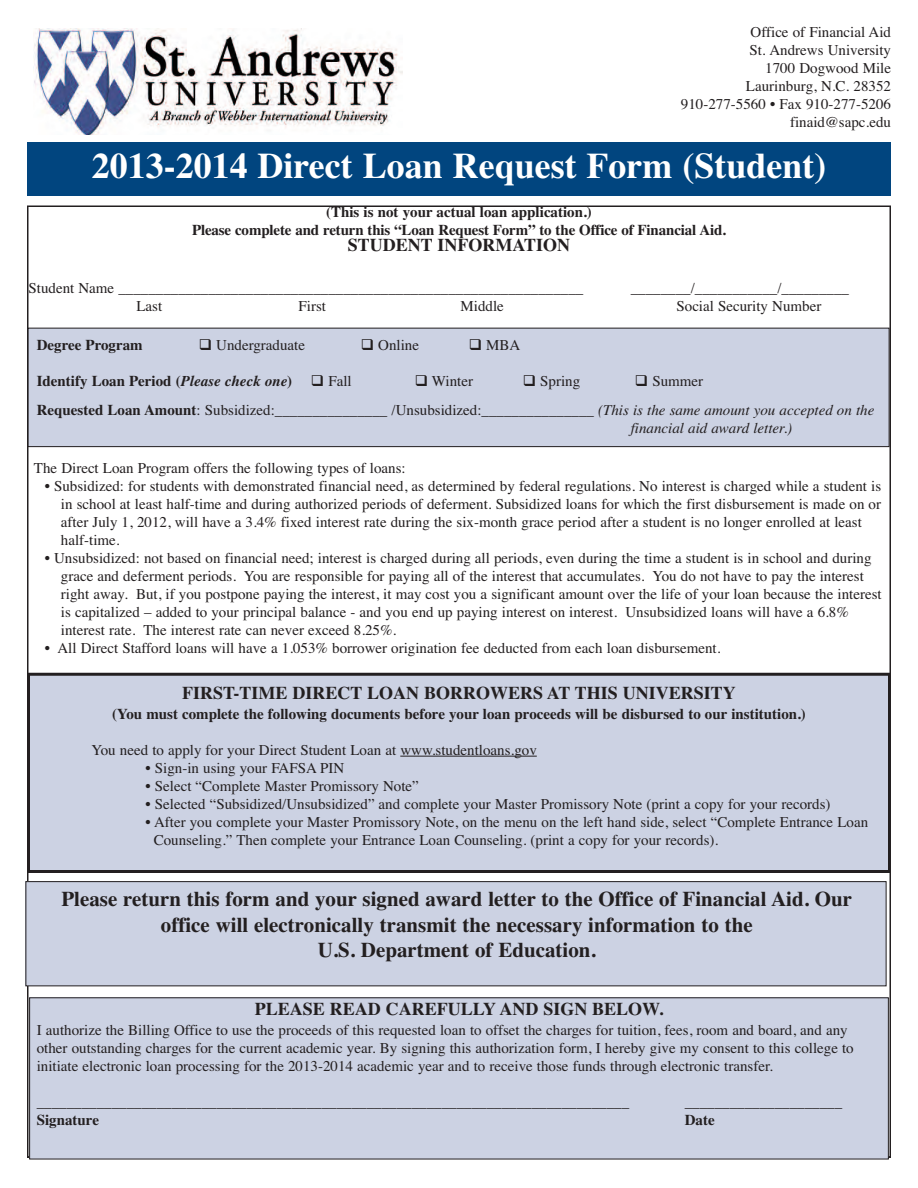
<style>
.page{position:relative;width:918px;height:1188px;background:#fff}
.page>*{position:absolute;margin:0;border:0;box-sizing:border-box;transform-origin:0 0}
.t1{font:700 36px "Times";color:#fff}
.t2{font:700 21px/25.2px "Times";color:#231f20;text-align:center}
.t3{font:700 18px "Times";color:#231f20}
.t4{font:15px/18px "Times";color:#231f20}
.t5{font:700 15px/18px "Times";color:#231f20;text-align:center}
.t6{font:italic 15px "Times";color:#231f20}
.s1{font-style:italic}
.s2{font-weight:400}
.s3{font-weight:700}
</style>
<div class="page">
<img style="left:33px;top:28px;width:369px;height:107px">
<div style="left:27px;top:142px;width:864px;height:54px;background:#01457f"></div>
<div style="left:26px;top:882px;width:860px;height:104px;background:#ccd2e3"></div>
<div style="left:26px;top:881px;width:860px;height:105px;border:1px solid #231f20"></div>
<div style="left:30px;top:998px;width:858px;height:161px;background:#ccd2e3"></div>
<div style="left:29px;top:997px;width:860px;height:162px;border:1px solid #231f20"></div>
<div style="left:28px;top:328px;width:861px;height:119px;background:#ccd2e3"></div>
<div style="left:28px;top:328px;width:861px;height:119px;border:1px solid #231f20"></div>
<div style="left:28px;top:674px;width:862px;height:198px;background:#ccd2e3"></div>
<div style="left:27px;top:673px;width:864px;height:200px;border:3px solid #231f20"></div>
<hr style="left:400px;top:756px;width:137px;height:1px;background:#231f20">
<p class="t4" style="left:681px;top:23px;width:212px;text-align:right">Office of Financial Aid<br>St. Andrews University<br>1700 Dogwood Mile<br>Laurinburg, N.C. 28352<br>910-277-5560 • Fax 910-277-5206 finaid@sapc.edu</p>
<h1 class="t1" style="left:92px;top:145px;width:736px">2013-2014 Direct Loan Request Form (Student)</h1>
<p class="t5" style="left:192px;top:203px;width:535px">(This is not your actual loan application.)<br>Please complete and return this “Loan Request Form” to the Office of Financial Aid.</p>
<p class="t3" style="left:348px;top:234px;width:224px">STUDENT INFORMATION</p>
<p class="t4" style="left:28px;top:279px;width:556px">Student Name ______________________________________________________________</p>
<p class="t4" style="left:631px;top:279px;width:220px">________/___________/_________</p>
<p class="t4" style="left:136px;top:297px;width:27px">Last</p>
<p class="t4" style="left:298px;top:297px;width:29px">First</p>
<p class="t4" style="left:460px;top:297px;width:45px">Middle</p>
<p class="t4" style="left:676px;top:297px;width:146px">Social Security Number</p>
<p class="t5" style="left:37px;top:336px;width:108px">Degree Program</p>
<p class="t4" style="left:199px;top:336px;width:108px">❑ Undergraduate</p>
<p class="t4" style="left:361px;top:336px;width:60px">❑ Online</p>
<p class="t4" style="left:469px;top:336px;width:53px">❑ MBA</p>
<p class="t5" style="left:37px;top:372px;width:316px">Identify Loan Period (<span class="s1">Please check one</span>) ❑ <span class="s2">Fall</span></p>
<p class="t4" style="left:415px;top:372px;width:60px">❑ Winter</p>
<p class="t4" style="left:523px;top:372px;width:59px">❑ Spring</p>
<p class="t4" style="left:37px;top:367px;width:839px;line-height:28.5px;text-indent:598px">❑ Summer<br><span class="s3">Requested Loan Amount</span>: Subsidized:_______________ /Unsubsidized:_______________ <span class="s1">(This is the same amount you accepted on the</span></p>
<p class="t6" style="left:631px;top:419px;width:163px">financial aid award letter.)</p>
<p class="t4" style="left:34px;top:459px;width:373px">The Direct Loan Program offers the following types of loans:</p>
<p class="t4" style="left:61px;top:477px;width:822px;text-indent:-16px">• Subsidized: for students with demonstrated financial need, as determined by federal regulations. No interest is charged while a student is in school at least half-time and during authorized periods of deferment. Subsidized loans for which the first disbursement is made on or after July 1, 2012, will have a 3.4% fixed interest rate during the six-month grace period after a student is no longer enrolled at least half-time.</p>
<p class="t4" style="left:61px;top:549px;width:822px;text-indent:-16px">• Unsubsidized: not based on financial need; interest is charged during all periods, even during the time a student is in school and during grace and deferment periods. You are responsible for paying all of the interest that accumulates. You do not have to pay the interest right away. But, if you postpone paying the interest, it may cost you a significant amount over the life of your loan because the interest is capitalized – added to your principal balance - and you end up paying interest on interest. Unsubsidized loans will have a 6.8% interest rate. The interest rate can never exceed 8.25%.</p>
<p class="t4" style="left:45px;top:639px;width:677px">• All Direct Stafford loans will have a 1.053% borrower origination fee deducted from each loan disbursement.</p>
<p class="t3" style="left:182px;top:683px;width:555px">FIRST-TIME DIRECT LOAN BORROWERS AT THIS UNIVERSITY</p>
<p class="t5" style="left:112px;top:705px;width:695px">(You must complete the following documents before your loan proceeds will be disbursed to our institution.)</p>
<p class="t4" style="left:91px;top:741px;width:447px">You need to apply for your Direct Student Loan at www.studentloans.gov</p>
<p class="t4" style="left:146px;top:759px;width:200px">• Sign-in using your FAFSA PIN</p>
<p class="t4" style="left:146px;top:777px;width:275px">• Select “Complete Master Promissory Note”</p>
<p class="t4" style="left:146px;top:795px;width:687px">• Selected “Subsidized/Unsubsidized” and complete your Master Promissory Note (print a copy for your records)</p>
<p class="t4" style="left:154px;top:813px;width:716px;text-indent:-8px">• After you complete your Master Promissory Note, on the menu on the left hand side, select “Complete Entrance Loan<br>Counseling.” Then complete your Entrance Loan Counseling. (print a copy for your records).</p>
<h2 class="t2" style="left:61px;top:887px;width:792px">Please return this form and your signed award letter to the Office of Financial Aid. Our office will electronically transmit the necessary information to the<br>U.S. Department of Education.</h2>
<p class="t3" style="left:255px;top:998px;width:410px">PLEASE READ CAREFULLY AND SIGN BELOW.</p>
<p class="t4" style="left:37px;top:1020px;width:819px">I authorize the Billing Office to use the proceeds of this requested loan to offset the charges for tuition, fees, room and board, and any other outstanding charges for the current academic year. By signing this authorization form, I hereby give my consent to this college to initiate electronic loan processing for the 2013-2014 academic year and to receive those funds through electronic transfer.</p>
<p class="t4" style="left:37px;top:1092px;width:594px">_______________________________________________________________________________</p>
<p class="t4" style="left:685px;top:1092px;width:159px">_____________________</p>
<p class="t5" style="left:37px;top:1110px;width:64px">Signature</p>
<p class="t5" style="left:685px;top:1110px;width:31px">Date</p>
</div>
